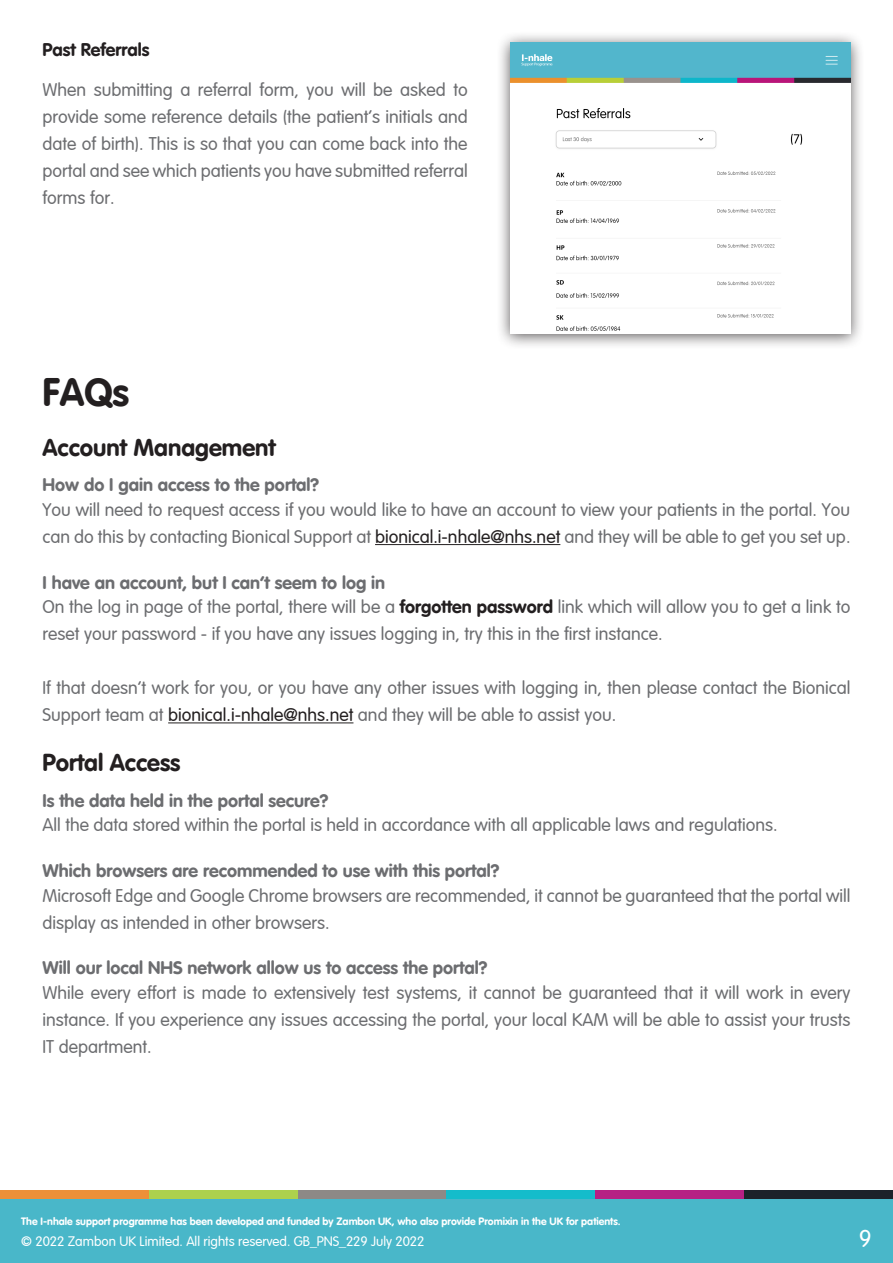
<style>
.page{position:relative;width:893px;height:1263px;background:#fff}
.page>*{position:absolute;margin:0;border:0;box-sizing:border-box;transform-origin:0 0}
.t1{font:39px "VAG Rounded Bold";color:#231f20}
.t2{font:24px "VAG Rounded Bold";color:#231f20}
.t3{font:300 24px "VAG Rounded";color:#fff}
.t4{font:300 18px/27px "VAG Rounded";color:#6c6d70}
.t5{font:18px "VAG Rounded Bold";color:#6c6d70}
.t6{font:18px "VAG Rounded Bold";color:#231f20}
.t7{font:300 13.5px "VAG Rounded";color:#fff}
.t8{font:10.5px "VAG Rounded Bold";color:#fff}
.s1{color:#231f20}
.s2{font-family:"VAG Rounded Bold";font-weight:400;color:#231f20}
</style>
<div class="page">
<div style="left:0;top:1199px;width:893px;height:64px;background:#49b7c9"></div>
<div style="left:0;top:1191px;width:149px;height:8px;background:#ed9038"></div>
<div style="left:149px;top:1191px;width:149px;height:8px;background:#add14d"></div>
<div style="left:298px;top:1191px;width:148px;height:8px;background:#8d8986"></div>
<div style="left:446px;top:1191px;width:149px;height:8px;background:#14bccb"></div>
<div style="left:595px;top:1191px;width:149px;height:8px;background:#b62084"></div>
<div style="left:744px;top:1191px;width:149px;height:8px;background:#1c222a"></div>
<div style="left:496px;top:30px;width:369px;height:319px;background:#231f20;opacity:.75"></div>
<img style="left:510px;top:43px;width:340px;height:290px">
<hr style="left:375px;top:544px;width:185px;height:1px;background:#231f20">
<hr style="left:168px;top:722px;width:185px;height:1px;background:#231f20">
<p class="t6" style="left:43px;top:39px;width:108px">Past Referrals</p>
<p class="t4" style="left:43px;top:77px;width:427px;text-align:justify">When submitting a referral form, you will be asked to provide some reference details (the patientÕs initials and date of birth). This is so that you can come back into the portal and see which patients you have submitted referral forms for.</p>
<h1 class="t1" style="left:43px;top:369px;width:88px">FAQs</h1>
<h2 class="t2" style="left:43px;top:433px;width:235px">Account Management</h2>
<p class="t5" style="left:43px;top:474px;width:278px">How do I gain access to the portal?</p>
<p class="t4" style="left:43px;top:497px;width:809px">You will need to request access if you would like to have an account to view your patients in the portal. You can do this by contacting Bionical Support at <span class="s1">bionical.i-nhale@nhs.net</span> and they will be able to get you set up.</p>
<p class="t5" style="left:43px;top:572px;width:344px">I have an account, but I can’t seem to log in</p>
<p class="t4" style="left:43px;top:594px;width:809px">On the log in page of the portal, there will be a <span class="s2">forgotten password</span> link which will allow you to get a link to reset your password - if you have any issues logging in, try this in the first instance.</p>
<p class="t4" style="left:43px;top:675px;width:809px">If that doesnÕt work for you, or you have any other issues with logging in, then please contact the Bionical<br>Support team at <span class="s1">bionical.i-nhale@nhs.net</span> and they will be able to assist you.</p>
<h2 class="t2" style="left:43px;top:749px;width:140px">Portal Access</h2>
<p class="t5" style="left:43px;top:790px;width:288px">Is the data held in the portal secure?</p>
<p class="t4" style="left:43px;top:812px;width:737px">All the data stored within the portal is held in accordance with all applicable laws and regulations.</p>
<p class="t5" style="left:43px;top:860px;width:458px">Which browsers are recommended to use with this portal?</p>
<p class="t4" style="left:43px;top:882px;width:809px">Microsoft Edge and Google Chrome browsers are recommended, it cannot be guaranteed that the portal will display as intended in other browsers.</p>
<p class="t5" style="left:43px;top:957px;width:446px">Will our local NHS network allow us to access the portal?</p>
<p class="t4" style="left:43px;top:980px;width:809px;text-align:justify">While every effort is made to extensively test systems, it cannot be guaranteed that it will work in every instance. If you experience any issues accessing the portal, your local KAM will be able to assist your trusts IT department.</p>
<p class="t8" style="left:21px;top:1215px;width:601px">The I-nhale support programme has been developed and funded by Zambon UK, who also provide Promixin in the UK for patients.</p>
<p class="t7" style="left:21px;top:1233px;width:405px">© 2022 Zambon UK Limited. All rights reserved. GB_PNS_229 July 2022</p>
<h2 class="t3" style="left:859px;top:1225px;width:14px">9</h2>
</div>
